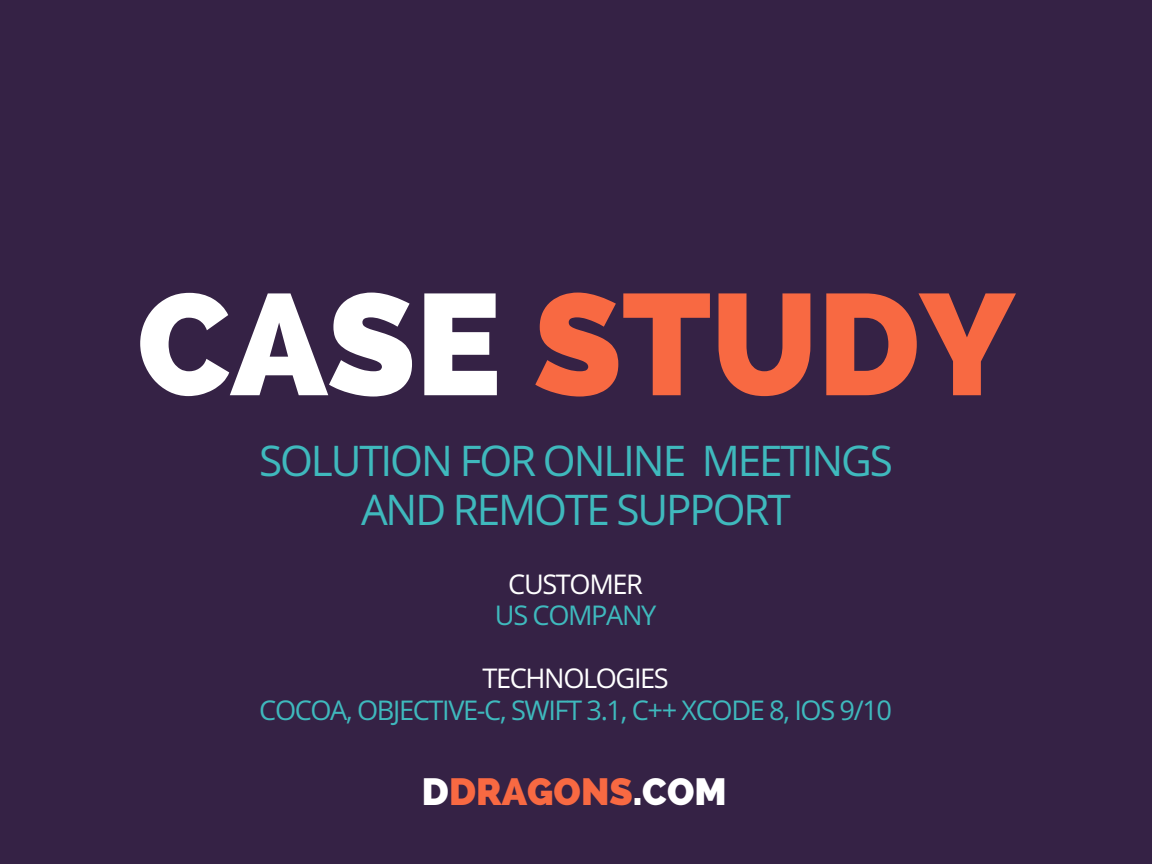
<style>
.page{position:relative;width:1152px;height:864px;background:#352245}
.page>*{position:absolute;margin:0;border:0;box-sizing:border-box;transform-origin:0 0}
.t1{font:800 143.4px "Raleway";color:#f86942}
.t2{font:42.3px/48.3px "Open Sans";letter-spacing:-.05em;color:#3fb9bd;text-align:center}
.t3{font:800 37.8px "Raleway";color:#f86942}
.t4{font:27.15px "Open Sans";letter-spacing:-.05em;color:#3fb9bd}
.t5{font:27.15px "Open Sans";letter-spacing:-.05em;color:#fff}
.s1{color:#fff}
</style>
<div class="page">
<h1 class="t1" style="left:137px;top:260px;width:878px"><span class="s1">CASE</span> STUDY</h1>
<h2 class="t2" style="left:259px;top:436px;width:635px">SOLUTION FOR ONLINE MEETINGS<br>AND REMOTE SUPPORT</h2>
<p class="t5" style="left:508px;top:565px;width:136px">CUSTOMER</p>
<p class="t4" style="left:495px;top:596px;width:163px">US COMPANY</p>
<p class="t5" style="left:482px;top:659px;width:188px">TECHNOLOGIES</p>
<p class="t4" style="left:259px;top:691px;width:634px">COCOA, OBJECTIVE-C, SWIFT 3.1, C++ XCODE 8, IOS 9/10</p>
<h3 class="t3" style="left:422px;top:770px;width:306px"><span class="s1">D</span>DRAGONS<span class="s1">.COM</span></h3>
</div>
